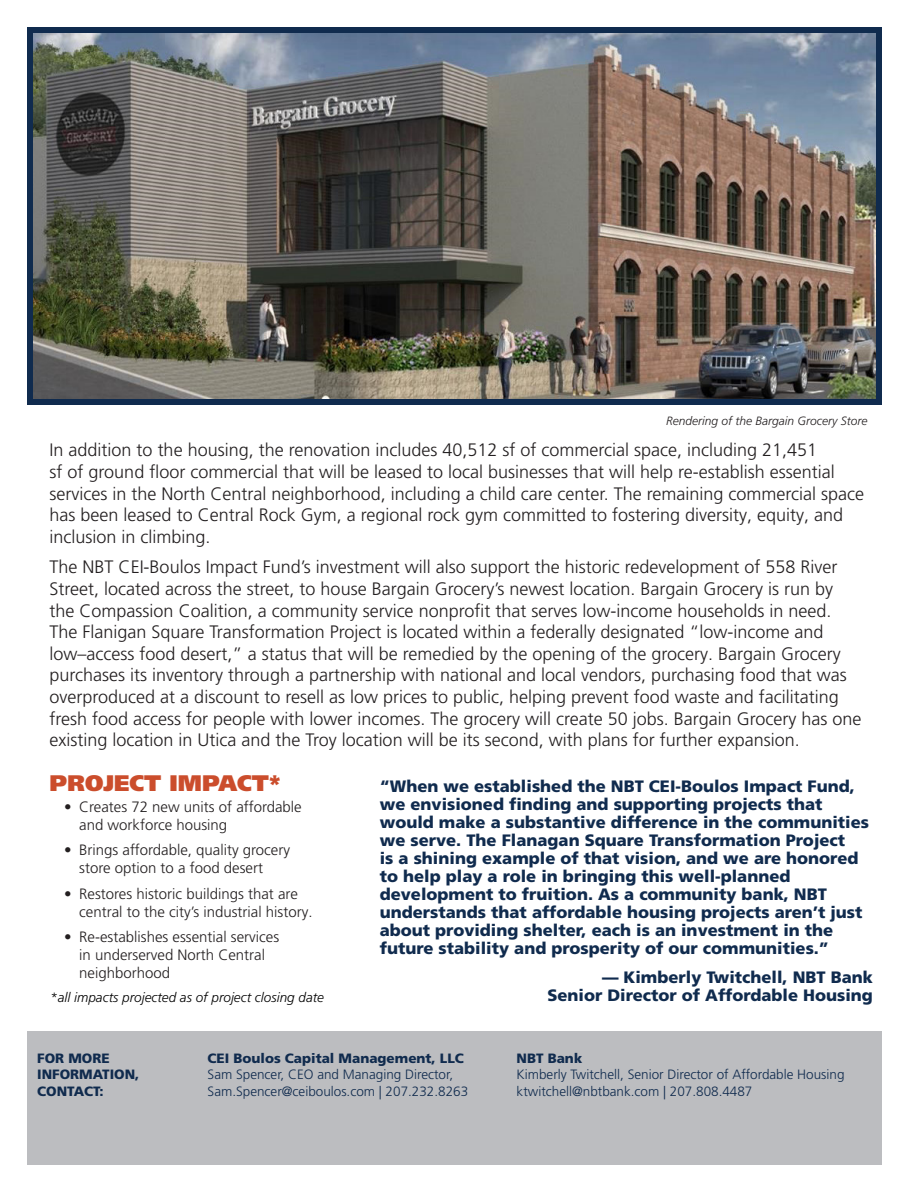
<style>
.page{position:relative;width:918px;height:1188px;background:#fff}
.page>*{position:absolute;margin:0;border:0;box-sizing:border-box;transform-origin:0 0}
.t1{font:900 22.5px "Frutiger LT Pro";color:#cb4d2c}
.t2{font:300 18px/21.6px "Frutiger LT Pro";color:#231f20}
.t3{font:900 16.5px/18px "Frutiger LT Pro";color:#102b4e}
.t4{font:300 15px/18px "Frutiger LT Pro";color:#231f20}
.t5{font:300 13.5px "Frutiger LT Pro";color:#102b4e}
.t6{font:900 13.5px "Frutiger LT Pro";color:#102b4e}
.Bullets{font:italic 300 13.5px "Frutiger LT Std";color:#000}
.Image_Caption{font:italic 300 12px "Frutiger LT Std";color:#231f20}
</style>
<div class="page">
<div style="left:27px;top:1031px;width:855px;height:134px;background:#bcbdc0"></div>
<img style="left:34px;top:34px;width:841px;height:364px">
<div style="left:27px;top:27px;width:855px;height:378px;border:6px solid #102b4e"></div>
<p class="Image_Caption" style="left:666px;top:414px;width:203px">Rendering of the Bargain Grocery Store</p>
<p class="t2" style="left:50px;top:439px;width:816px">In addition to the housing, the renovation includes 40,512 sf of commercial space, including 21,451<br>sf of ground floor commercial that will be leased to local businesses that will help re-establish essential services in the North Central neighborhood, including a child care center. The remaining commercial space has been leased to Central Rock Gym, a regional rock gym committed to fostering diversity, equity, and inclusion in climbing.</p>
<p class="t2" style="left:50px;top:556px;width:813px">The NBT CEI-Boulos Impact Fund’s investment will also support the historic redevelopment of 558 River Street, located across the street, to house Bargain Grocery’s newest location. Bargain Grocery is run by the Compassion Coalition, a community service nonprofit that serves low-income households in need.<br>The Flanigan Square Transformation Project is located within a federally designated “low-income and low–access food desert,” a status that will be remedied by the opening of the grocery. Bargain Grocery purchases its inventory through a partnership with national and local vendors, purchasing food that was overproduced at a discount to resell as low prices to public, helping prevent food waste and facilitating fresh food access for people with lower incomes. The grocery will create 50 jobs. Bargain Grocery has one existing location in Utica and the Troy location will be its second, with plans for further expansion.</p>
<p class="t1" style="left:50px;top:770px;width:233px">PROJECT IMPACT*</p>
<p class="t4" style="left:79px;top:798px;width:224px;text-indent:-15px">• Creates 72 new units of affordable and workforce housing</p>
<p class="t4" style="left:79px;top:841px;width:212px;text-indent:-15px">• Brings affordable, quality grocery store option to a food desert</p>
<p class="t4" style="left:79px;top:885px;width:235px;text-indent:-15px">• Restores historic buildings that are central to the city’s industrial history.</p>
<p class="t4" style="left:79px;top:928px;width:201px;text-indent:-15px">• Re-establishes essential services in underserved North Central neighborhood</p>
<p class="Bullets" style="left:50px;top:990px;width:275px">*all impacts projected as of project closing date</p>
<p class="t3" style="left:380px;top:777px;width:491px">“When we established the NBT CEI-Boulos Impact Fund, we envisioned finding and supporting projects that would make a substantive difference in the communities we serve. The Flanagan Square Transformation Project<br>is a shining example of that vision, and we are honored to help play a role in bringing this well-planned development to fruition. As a community bank, NBT understands that affordable housing projects aren’t just about providing shelter, each is an investment in the future stability and prosperity of our communities.”</p>
<p class="t3" style="left:602px;top:968px;width:272px">— Kimberly Twitchell, NBT Bank</p>
<p class="t3" style="left:547px;top:986px;width:327px">Senior Director of Affordable Housing</p>
<p class="t6" style="left:37px;top:1050px;width:74px">FOR MORE</p>
<p class="t6" style="left:37px;top:1066px;width:104px">INFORMATION,</p>
<p class="t6" style="left:37px;top:1083px;width:68px">CONTACT:</p>
<p class="t6" style="left:208px;top:1050px;width:258px">CEI Boulos Capital Management, LLC</p>
<p class="t5" style="left:208px;top:1067px;width:247px">Sam Spencer, CEO and Managing Director,</p>
<p class="t5" style="left:208px;top:1083px;width:262px">Sam.Spencer@ceiboulos.com | 207.232.8263</p>
<p class="t6" style="left:517px;top:1050px;width:67px">NBT Bank</p>
<p class="t5" style="left:517px;top:1067px;width:329px">Kimberly Twitchell, Senior Director of Affordable Housing</p>
<p class="t5" style="left:517px;top:1083px;width:237px">ktwitchell@nbtbank.com | 207.808.4487</p>
</div>
